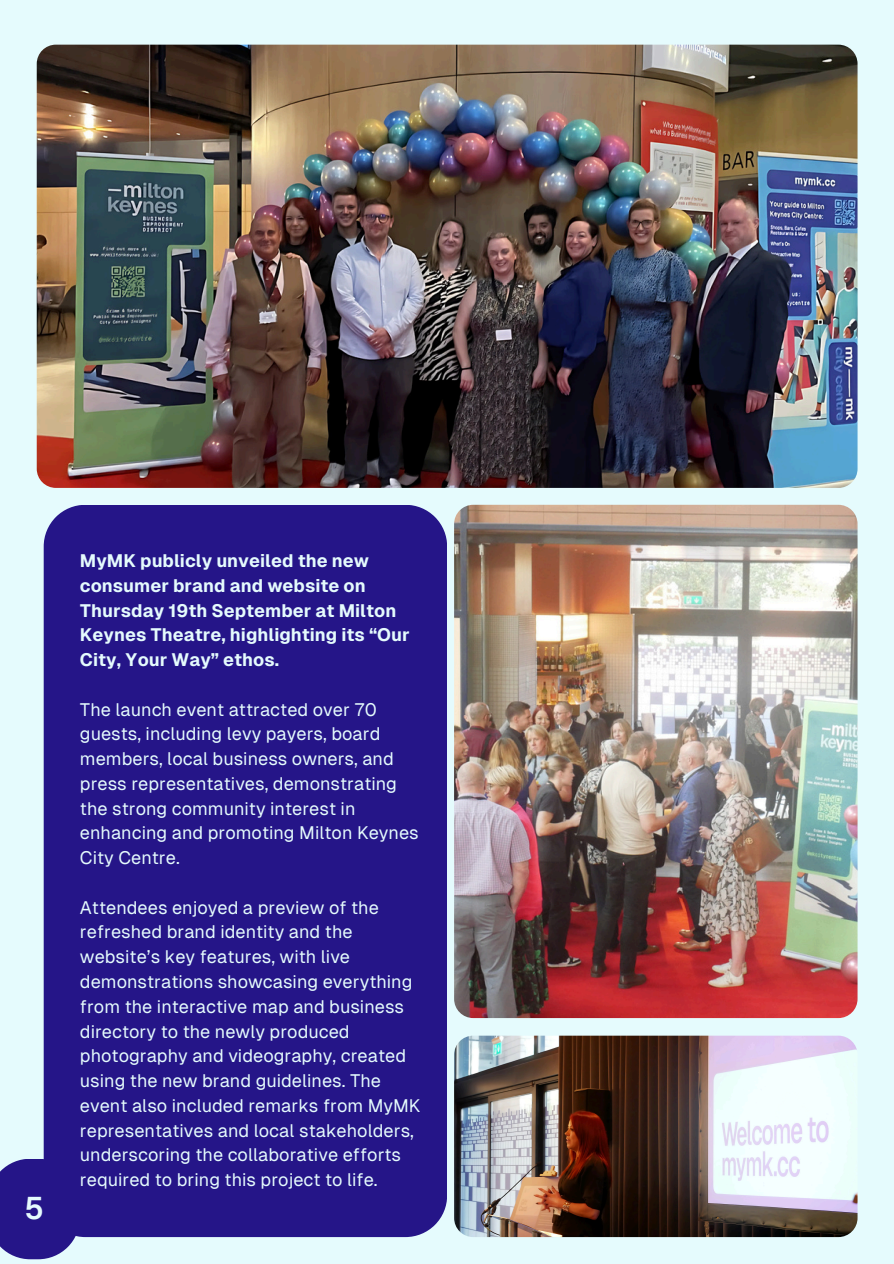
<style>
.page{position:relative;width:894px;height:1264px;background:#fff}
.page>*{position:absolute;margin:0;border:0;box-sizing:border-box;transform-origin:0 0}
.t1{font:700 31.5px "Geist Mono";color:#e5fbfd}
.t2{font:18px/24.8px "Geist";color:#e5fbfd}
.t3{font:700 18px/24.8px "Geist";color:#e5fbfd}
</style>
<div class="page">
<div style="left:0;top:0;width:893px;height:1263px;background:#e5fbfd"></div>
<div style="left:44px;top:505px;width:403px;height:731px;background:#251588"></div>
<svg style="left:0;top:1158px;width:80px;height:101px;background:#332690"></svg>
<img style="left:37px;top:45px;width:820px;height:443px;border-radius:19px">
<img style="left:454px;top:505px;width:403px;height:513px;border-radius:19px">
<img style="left:454px;top:1035px;width:403px;height:201px;border-radius:19px">
<p class="t1" style="left:25px;top:1189px;width:20px">5</p>
<p class="t1" style="left:26px;top:1190px;width:20px">2</p>
<p class="t3" style="left:80px;top:548px;width:331px">MyMK publicly unveiled the new consumer brand and website on<br>Thursday 19th September at Milton<br>Keynes Theatre, highlighting its “Our<br>City, Your Way” ethos.</p>
<h1 class="t2" style="left:80px;top:697px;width:340px">The launch event attracted over 70 guests, including levy payers, board members, local business owners, and press representatives, demonstrating the strong community interest in enhancing and promoting Milton Keynes City Centre.</h1>
<p class="t2" style="left:80px;top:895px;width:342px">Attendees enjoyed a preview of the refreshed brand identity and the website’s key features, with live demonstrations showcasing everything from the interactive map and business directory to the newly produced photography and videography, created using the new brand guidelines. The event also included remarks from MyMK representatives and local stakeholders, underscoring the collaborative efforts required to bring this project to life.</p>
</div>
